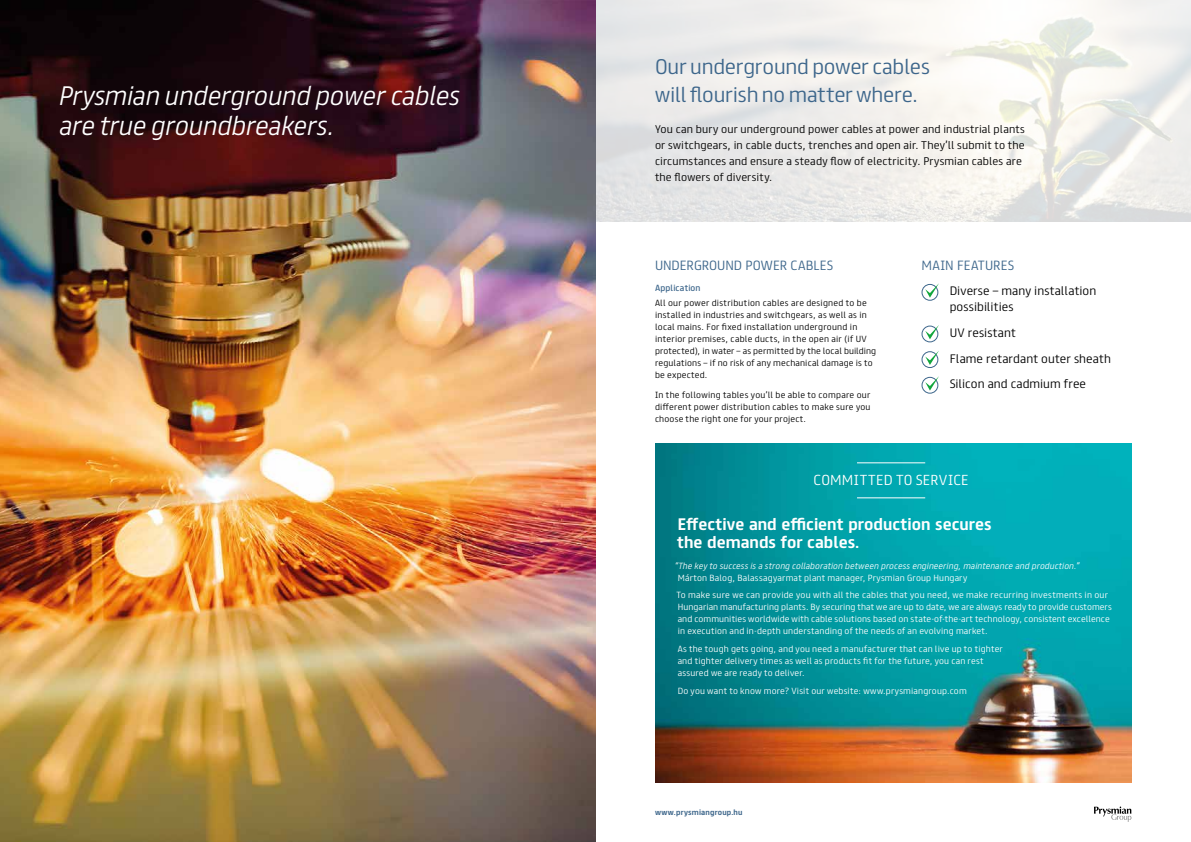
<style>
.page{position:relative;width:1191px;height:842px;background:#fff}
.page>*{position:absolute;margin:0;border:0;box-sizing:border-box;transform-origin:0 0}
.t1{font:italic 300 24px/30px "FS Truman";color:#fff}
.t2{font:300 19px/28px "FS Truman";letter-spacing:-.01em;color:#3d668b}
.t3{font:700 15px/18px "FS Truman";color:#fff}
.t4{font:300 13px "FS Truman";letter-spacing:.02em;color:#fff}
.t5{font:300 12px "FS Truman";color:#3d668b}
.t6{font:300 11px/16px "FS Truman";letter-spacing:.01em;color:#000}
.t7{font:300 10px/16px "FS Truman";letter-spacing:.015em;color:#000}
.t8{font:300 8px/12px "FS Truman";letter-spacing:.025em;color:#fff}
.t9{font:300 8px/12px "FS Truman";letter-spacing:.03em;color:#000}
.t10{font:italic 300 8px "FS Truman";letter-spacing:.02em;color:#fff}
.t11{font:8px "FS Truman";letter-spacing:.02em;color:#3d668b}
.t12{font:700 7px "FS Truman";letter-spacing:.025em;color:#3d668b}
</style>
<div class="page">
<img style="left:595px;top:0;width:596px;height:221px">
<div style="left:921px;top:284px;width:17px;height:17px;border:1px solid #3d668b;border-radius:50%"></div>
<svg style="left:925px;top:283px;width:14px;height:15px"></svg>
<div style="left:921px;top:326px;width:17px;height:16px;border:1px solid #3d668b;border-radius:50%"></div>
<svg style="left:925px;top:325px;width:14px;height:14px"></svg>
<div style="left:921px;top:351px;width:17px;height:17px;border:1px solid #3d668b;border-radius:50%"></div>
<svg style="left:925px;top:351px;width:14px;height:14px"></svg>
<div style="left:921px;top:377px;width:17px;height:17px;border:1px solid #3d668b;border-radius:50%"></div>
<svg style="left:925px;top:376px;width:14px;height:15px"></svg>
<img style="left:655px;top:444px;width:476px;height:338px">
<hr style="left:857px;top:462px;width:68px;height:1px;background:#fff">
<hr style="left:857px;top:497px;width:68px;height:1px;background:#fff">
<img style="left:0;top:0;width:595px;height:842px">
<svg style="left:1094px;top:806px;width:37px;height:16px"></svg>
<h1 class="t1" style="left:59px;top:78px;width:402px">Prysmian underground power cables are true groundbreakers.</h1>
<h2 class="t2" style="left:655px;top:51px;width:276px">Our underground power cables will flourish no matter where.</h2>
<p class="t7" style="left:655px;top:120px;width:371px">You can bury our underground power cables at power and industrial plants or switchgears, in cable ducts, trenches and open air. They’ll submit to the circumstances and ensure a steady flow of electricity. Prysmian cables are the flowers of diversity.</p>
<h3 class="t5" style="left:655px;top:255px;width:179px">UNDERGROUND POWER CABLES</h3>
<p class="t11" style="left:655px;top:281px;width:47px">Application</p>
<p class="t9" style="left:655px;top:296px;width:223px">All our power distribution cables are designed to be installed in industries and switchgears, as well as in local mains. For fixed installation underground in interior premises, cable ducts, in the open air (if UV protected), in water – as permitted by the local building regulations – if no risk of any mechanical damage is to be expected.</p>
<p class="t9" style="left:655px;top:388px;width:217px;text-align:justify">In the following tables you’ll be able to compare our different power distribution cables to make sure you choose the right one for your project.</p>
<h3 class="t5" style="left:921px;top:255px;width:94px">MAIN FEATURES</h3>
<h3 class="t6" style="left:949px;top:282px;width:148px">Diverse – many installation possibilities</h3>
<h3 class="t6" style="left:949px;top:324px;width:68px">UV resistant</h3>
<h3 class="t6" style="left:949px;top:349px;width:163px">Flame retardant outer sheath</h3>
<h3 class="t6" style="left:949px;top:375px;width:138px">Silicon and cadmium free</h3>
<h3 class="t4" style="left:813px;top:468px;width:156px">COMMITTED TO SERVICE</h3>
<h3 class="t3" style="left:677px;top:514px;width:316px">Effective and efficient production secures the demands for cables.</h3>
<p class="t10" style="left:675px;top:559px;width:406px">“The key to success is a strong collaboration between process engineering, maintenance and production.”</p>
<p class="t8" style="left:678px;top:571px;width:291px">Márton Balog, Balassagyarmat plant manager, Prysmian Group Hungary</p>
<p class="t8" style="left:676px;top:589px;width:437px">To make sure we can provide you with all the cables that you need, we make recurring investments in our Hungarian manufacturing plants. By securing that we are up to date, we are always ready to provide customers and communities worldwide with cable solutions based on state-of-the-art technology, consistent excellence in execution and in-depth understanding of the needs of an evolving market.</p>
<p class="t8" style="left:677px;top:642px;width:327px">As the tough gets going, and you need a manufacturer that can live up to tighter and tighter delivery times as well as products fit for the future, you can rest assured we are ready to deliver.</p>
<p class="t8" style="left:678px;top:684px;width:290px">Do you want to know more? Visit our website: www.prysmiangroup.com</p>
<p class="t12" style="left:655px;top:806px;width:89px">www.prysmiangroup.hu</p>
</div>
